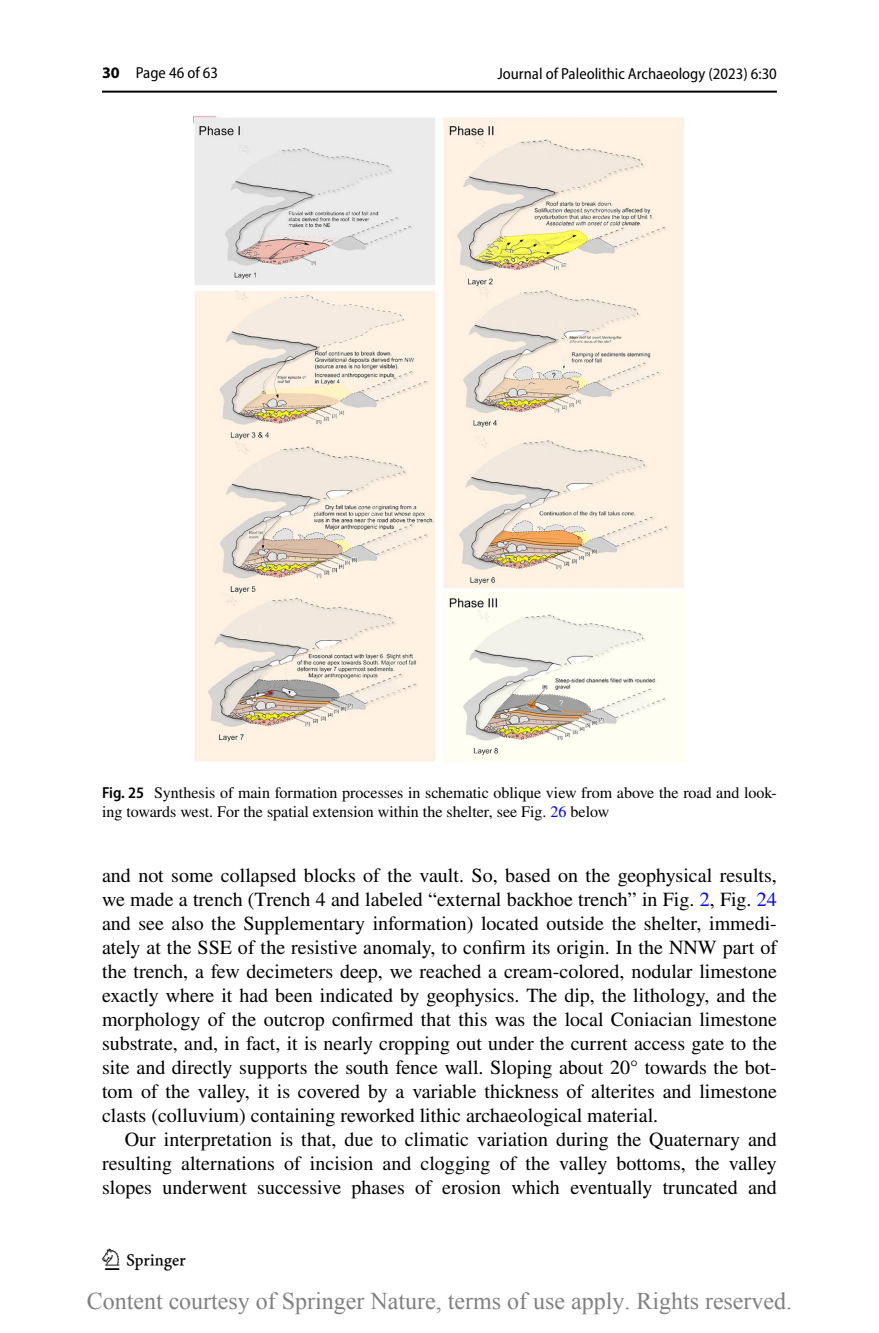
<style>
.page{position:relative;width:879px;height:1333px;background:#fff}
.page>*{position:absolute;margin:0;border:0;box-sizing:border-box;transform-origin:0 0}
.t1{font:30px "Springnew Regular 4";color:#000}
.t2{font:24px "Times New Roman";color:#808080}
.t3{font:20px/24px "STIX";color:#000;text-align:justify}
.t4{font:16px/19px "STIX";color:#000}
.t5{font:semi-condensed 16px "Myriad Pro";color:#000}
.s1{font-weight:700;font-stretch:normal}
.s2{font-family:"Myriad Pro";font-weight:600;font-stretch:semi-condensed}
.s3{color:#00f}
</style>
<div class="page">
<hr style="left:102px;top:91px;width:675px;height:2px;background:#000">
<img style="left:193px;top:116px;width:492px;height:647px">
<p class="t5" style="left:102px;top:64px;width:118px"><span class="s1">30</span> Page 46 of 63</p>
<p class="t5" style="left:497px;top:65px;width:281px">Journal of Paleolithic Archaeology (2023) 6:30</p>
<p class="t4" style="left:102px;top:783px;width:676px"><span class="s2">Fig. 25</span> Synthesis of main formation processes in schematic oblique view from above the road and look&shy;ing towards west. For the spatial extension within the shelter, see Fig. <span class="s3">26</span> below</p>
<p class="t3" style="left:102px;top:864px;width:676px">and not some collapsed blocks of the vault. So, based on the geophysical results, we made a trench (Trench 4 and labeled “external backhoe trench” in Fig. <span class="s3">2</span>, Fig. <span class="s3">24 </span>and see also the Supplementary information) located outside the shelter, immedi&shy;ately at the SSE of the resistive anomaly, to confirm its origin. In the NNW part of the trench, a few decimeters deep, we reached a cream-colored, nodular limestone exactly where it had been indicated by geophysics. The dip, the lithology, and the morphology of the outcrop confirmed that this was the local Coniacian limestone substrate, and, in fact, it is nearly cropping out under the current access gate to the site and directly supports the south fence wall. Sloping about 20° towards the bot&shy;tom of the valley, it is covered by a variable thickness of alterites and limestone clasts (colluvium) containing reworked lithic archaeological material.</p>
<p class="t3" style="left:102px;top:1128px;width:676px;text-indent:23px">Our interpretation is that, due to climatic variation during the Quaternary and resulting alternations of incision and clogging of the valley bottoms, the valley slopes underwent successive phases of erosion which eventually truncated and</p>
<h1 class="t1" style="left:105px;top:1248px;width:83px">1 3</h1>
<p class="t2" style="left:87px;top:1292px;width:707px">Content courtesy of Springer Nature, terms of use apply. Rights reserved.</p>
</div>
